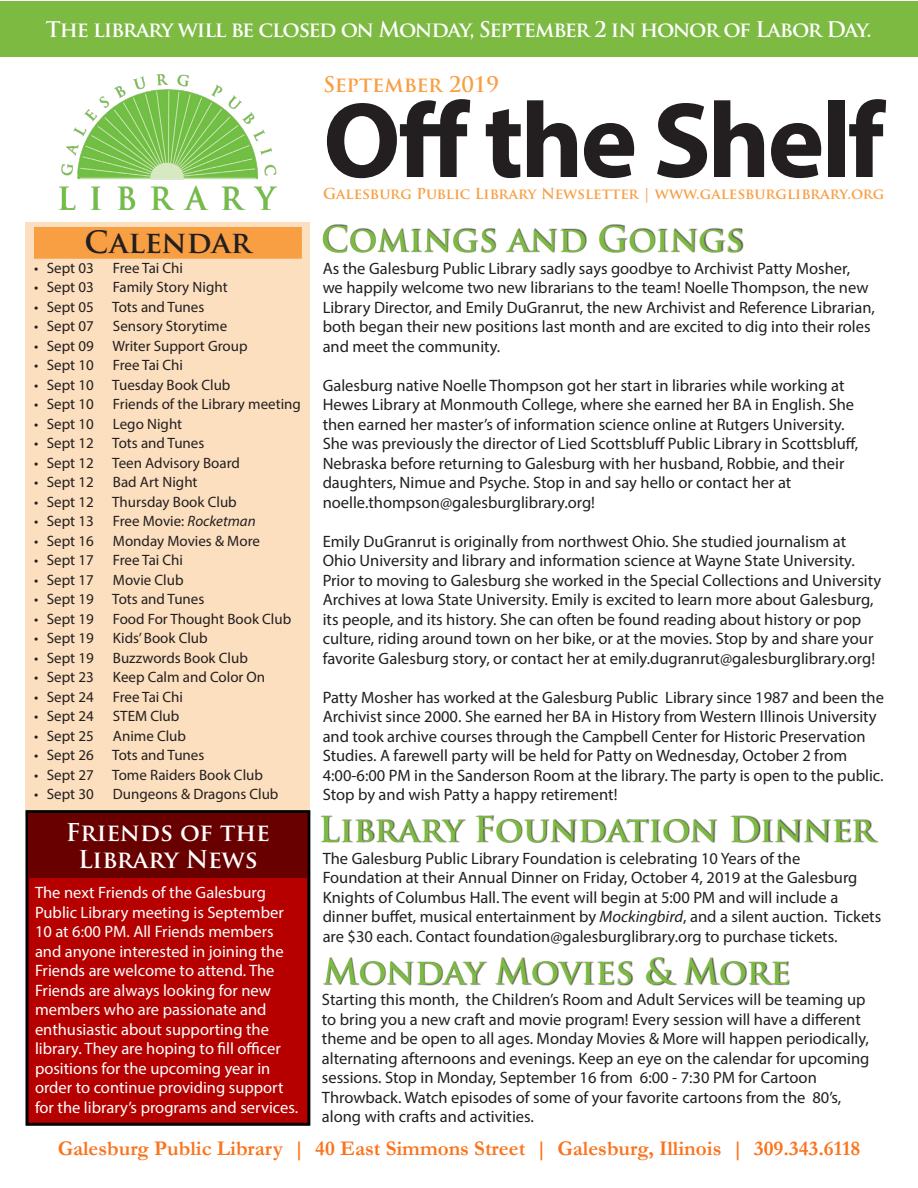
<style>
.page{position:relative;width:918px;height:1188px;background:#fff}
.page>*{position:absolute;margin:0;border:0;box-sizing:border-box;transform-origin:0 0}
.t1{font:700 108px "Myriad Pro";letter-spacing:-.03em;color:#231f20}
.Body{font:700 34.5px "Trajan Pro";color:#7dba42}
.Body-2{font:700 30px "Trajan Pro";color:#231f20}
.t2{font:700 24px "Trajan Pro";color:#fff}
.t3{font:700 21px "Garamond";color:#fb731c}
.News_title_flash{font:700 21px "Trajan Pro";letter-spacing:-.05em;color:#fff}
.t4{font:700 21px "Trajan Pro";color:#f89f44}
.Body-3{font:16.5px/19.5px "Myriad Pro";color:#231f20}
.t5{font:16.5px/19.5px "Myriad Pro";color:#fff}
.t6{font:15px "Myriad Pro";color:#231f20}
.Tagline{font:700 14.85px "Trajan Pro";color:#f89f44}
.s1{font-style:italic}
</style>
<div class="page">
<div style="left:0;top:1px;width:918px;height:55px;background:#7dba42"></div>
<div style="left:26px;top:222px;width:284px;height:597px;background:#fcdfbf"></div>
<div style="left:34px;top:227px;width:268px;height:18px;background:#f89f44"></div>
<div style="left:34px;top:241px;width:268px;height:18px;background:#f89f44"></div>
<div style="left:26px;top:810px;width:284px;height:316px;background:#b60000;border:3px solid #000"></div>
<div style="left:324px;top:957px;width:466px;height:28px;background:#231f20;opacity:.75"></div>
<div style="left:321px;top:815px;width:558px;height:28px;background:#231f20;opacity:.75"></div>
<div style="left:324px;top:224px;width:420px;height:29px;background:#231f20;opacity:.75"></div>
<div style="left:28px;top:813px;width:279px;height:65px;background:#690000"></div>
<img style="left:59px;top:74px;width:218px;height:136px">
<p class="News_title_flash" style="left:46px;top:17px;width:827px">The library will be closed on Monday, September 2 in honor of Labor Day.</p>
<p class="t4" style="left:323px;top:72px;width:178px">September 2019</p>
<p class="t1" style="left:323px;top:70px;width:563px">Off the Shelf</p>
<p class="Body-2" style="left:85px;top:224px;width:168px">Calendar</p>
<p class="t6" style="left:34px;top:259px;width:61px">• Sept 03</p>
<p class="t6" style="left:113px;top:259px;width:72px">Free Tai Chi</p>
<p class="t6" style="left:34px;top:278px;width:61px">• Sept 03</p>
<p class="t6" style="left:113px;top:278px;width:116px">Family Story Night</p>
<p class="t6" style="left:34px;top:298px;width:172px">• Sept 05 Tots and Tunes</p>
<p class="t6" style="left:34px;top:317px;width:61px">• Sept 07</p>
<p class="t6" style="left:113px;top:317px;width:116px">Sensory Storytime</p>
<p class="t6" style="left:34px;top:337px;width:215px">• Sept 09 Writer Support Group</p>
<p class="t6" style="left:34px;top:356px;width:61px">• Sept 10</p>
<p class="t6" style="left:113px;top:356px;width:72px">Free Tai Chi</p>
<p class="t6" style="left:34px;top:376px;width:198px">• Sept 10 Tuesday Book Club</p>
<p class="t6" style="left:34px;top:395px;width:61px">• Sept 10</p>
<p class="t6" style="left:113px;top:395px;width:190px">Friends of the Library meeting</p>
<p class="t6" style="left:34px;top:415px;width:61px">• Sept 10</p>
<p class="t6" style="left:113px;top:415px;width:71px">Lego Night</p>
<p class="t6" style="left:34px;top:434px;width:172px">• Sept 12 Tots and Tunes</p>
<p class="t6" style="left:34px;top:454px;width:207px">• Sept 12 Teen Advisory Board</p>
<p class="t6" style="left:34px;top:473px;width:61px">• Sept 12</p>
<p class="t6" style="left:113px;top:473px;width:86px">Bad Art Night</p>
<p class="t6" style="left:34px;top:493px;width:204px">• Sept 12 Thursday Book Club</p>
<p class="t6" style="left:34px;top:512px;width:61px">• Sept 13</p>
<p class="t6" style="left:113px;top:512px;width:144px">Free Movie: <span class="s1">Rocketman</span></p>
<p class="t6" style="left:34px;top:532px;width:61px">• Sept 16</p>
<p class="t6" style="left:113px;top:532px;width:149px">Monday Movies &amp; More</p>
<p class="t6" style="left:34px;top:551px;width:61px">• Sept 17</p>
<p class="t6" style="left:113px;top:551px;width:72px">Free Tai Chi</p>
<p class="t6" style="left:34px;top:571px;width:61px">• Sept 17</p>
<p class="t6" style="left:113px;top:571px;width:72px">Movie Club</p>
<p class="t6" style="left:34px;top:590px;width:172px">• Sept 19 Tots and Tunes</p>
<p class="t6" style="left:34px;top:610px;width:61px">• Sept 19</p>
<p class="t6" style="left:113px;top:610px;width:180px">Food For Thought Book Club</p>
<p class="t6" style="left:34px;top:629px;width:61px">• Sept 19</p>
<p class="t6" style="left:113px;top:629px;width:96px">Kids’ Book Club</p>
<p class="t6" style="left:34px;top:649px;width:61px">• Sept 19</p>
<p class="t6" style="left:113px;top:649px;width:136px">Buzzwords Book Club</p>
<p class="t6" style="left:34px;top:668px;width:61px">• Sept 23</p>
<p class="t6" style="left:113px;top:668px;width:154px">Keep Calm and Color On</p>
<p class="t6" style="left:34px;top:688px;width:61px">• Sept 24</p>
<p class="t6" style="left:113px;top:688px;width:72px">Free Tai Chi</p>
<p class="t6" style="left:34px;top:707px;width:61px">• Sept 24</p>
<p class="t6" style="left:113px;top:707px;width:68px">STEM Club</p>
<p class="t6" style="left:34px;top:727px;width:61px">• Sept 25</p>
<p class="t6" style="left:113px;top:727px;width:75px">Anime Club</p>
<p class="t6" style="left:34px;top:746px;width:172px">• Sept 26 Tots and Tunes</p>
<p class="t6" style="left:34px;top:766px;width:231px">• Sept 27 Tome Raiders Book Club</p>
<p class="t6" style="left:34px;top:785px;width:61px">• Sept 30</p>
<p class="t6" style="left:113px;top:785px;width:167px">Dungeons &amp; Dragons Club</p>
<p class="t2" style="left:66px;top:817px;width:206px">Friends of the</p>
<p class="t2" style="left:78px;top:844px;width:181px">Library News</p>
<p class="t5" style="left:35px;top:883px;width:233px">The next Friends of the Galesburg</p>
<p class="t5" style="left:35px;top:902px;width:250px">Public Library meeting is September 10 at 6:00 PM. All Friends members and anyone interested in joining the Friends are welcome to attend. The Friends are always looking for new members who are passionate and</p>
<p class="t5" style="left:35px;top:1019px;width:247px">enthusiastic about supporting the library. They are hoping to fill officer positions for the upcoming year in</p>
<p class="t5" style="left:35px;top:1078px;width:265px">order to continue providing support for the library’s programs and services.</p>
<p class="Tagline" style="left:323px;top:184px;width:563px">Galesburg Public Library Newsletter | www.galesburglibrary.org</p>
<p class="Body" style="left:321px;top:218px;width:424px">Comings and Goings</p>
<p class="Body-3" style="left:323px;top:258px;width:554px">As the Galesburg Public Library sadly says goodbye to Archivist Patty Mosher,<br>we happily welcome two new librarians to the team! Noelle Thompson, the new Library Director, and Emily DuGranrut, the new Archivist and Reference Librarian, both began their new positions last month and are excited to dig into their roles and meet the community.</p>
<p class="Body-3" style="left:323px;top:375px;width:537px">Galesburg native Noelle Thompson got her start in libraries while working at Hewes Library at Monmouth College, where she earned her BA in English. She then earned her master’s of information science online at Rutgers University.<br>She was previously the director of Lied Scottsbluff Public Library in Scottsbluff, Nebraska before returning to Galesburg with her husband, Robbie, and their daughters, Nimue and Psyche. Stop in and say hello or contact her at</p>
<p class="Body-3" style="left:323px;top:492px;width:274px">noelle.thompson@galesburglibrary.org!</p>
<p class="Body-3" style="left:323px;top:531px;width:560px">Emily DuGranrut is originally from northwest Ohio. She studied journalism at Ohio University and library and information science at Wayne State University.<br>Prior to moving to Galesburg she worked in the Special Collections and University Archives at Iowa State University. Emily is excited to learn more about Galesburg, its people, and its history. She can often be found reading about history or pop culture, riding around town on her bike, or at the movies. Stop by and share your favorite Galesburg story, or contact her at emily.dugranrut@galesburglibrary.org!</p>
<p class="Body-3" style="left:323px;top:687px;width:563px">Patty Mosher has worked at the Galesburg Public Library since 1987 and been the Archivist since 2000. She earned her BA in History from Western Illinois University and took archive courses through the Campbell Center for Historic Preservation Studies. A farewell party will be held for Patty on Wednesday, October 2 from 4:00-6:00 PM in the Sanderson Room at the library. The party is open to the public.<br>Stop by and wish Patty a happy retirement!</p>
<p class="Body" style="left:319px;top:808px;width:557px">Library Foundation Dinner</p>
<p class="Body-3" style="left:323px;top:848px;width:479px">The Galesburg Public Library Foundation is celebrating 10 Years of the</p>
<p class="Body-3" style="left:323px;top:868px;width:536px">Foundation at their Annual Dinner on Friday, October 4, 2019 at the Galesburg<br>Knights of Columbus Hall. The event will begin at 5:00 PM and will include a</p>
<p class="Body-3" style="left:323px;top:907px;width:560px">dinner buffet, musical entertainment by <span class="s1">Mockingbird</span>, and a silent auction. Tickets are $30 each. Contact foundation@galesburglibrary.org to purchase tickets.</p>
<p class="Body" style="left:323px;top:950px;width:469px">Monday Movies &amp; More</p>
<p class="Body-3" style="left:322px;top:990px;width:549px">Starting this month, the Children’s Room and Adult Services will be teaming up to bring you a new craft and movie program! Every session will have a different theme and be open to all ages. Monday Movies &amp; More will happen periodically, alternating afternoons and evenings. Keep an eye on the calendar for upcoming sessions. Stop in Monday, September 16 from 6:00 - 7:30 PM for Cartoon Throwback. Watch episodes of some of your favorite cartoons from the 80’s, along with crafts and activities.</p>
<p class="t3" style="left:58px;top:1134px;width:804px">Galesburg Public Library | 40 East Simmons Street | Galesburg, Illinois | 309.343.6118</p>
</div>
